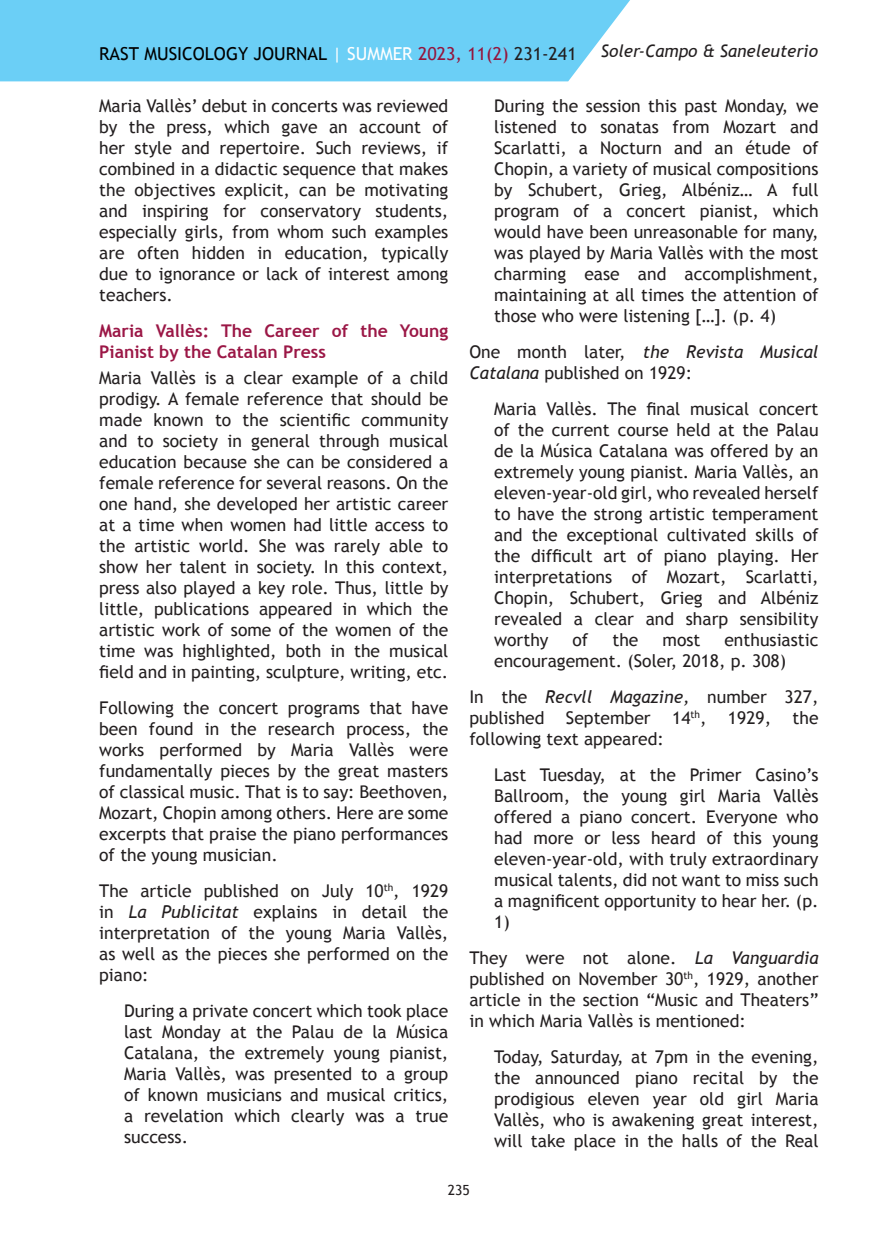
<style>
.page{position:relative;width:893px;height:1241px;background:#fff}
.page>*{position:absolute;margin:0;border:0;box-sizing:border-box;transform-origin:0 0}
.t1{font:17.85px "Trebuchet MS";color:#000}
.Metin_-_Gövde{font:17.5px/21px "Trebuchet MS";color:#231f20;text-align:justify}
.Metin_-_Başlık_2{font:700 17.5px/21px "Trebuchet MS";color:#9b1746}
.t2{font:italic 17.15px "Trebuchet MS";color:#231f20}
.t3{font:14px "Trebuchet MS";color:#231f20}
.s1{color:#fff}
.s2{color:#94163d}
.s3{color:#231f20}
.s4{font-style:italic}
</style>
<div class="page">
<div style="left:0;top:0;width:630px;height:81px;background:#6bcff6"></div>
<p class="t2" style="left:601px;top:41px;width:219px">Soler-Campo &amp; Saneleuterio</p>
<p class="t1" style="left:99px;top:43px;width:479px">RAST MUSICOLOGY JOURNAL <span class="s1">| SUMMER</span> <span class="s2">2023, 11(2)</span> <span class="s3">231-241</span></p>
<p class="Metin_-_Gövde" style="left:99px;top:96px;width:351px">Maria Vallès’ debut in concerts was reviewed by the press, which gave an account of her style and repertoire. Such reviews, if combined in a didactic sequence that makes the objectives explicit, can be motivating and inspiring for conservatory students, especially girls, from whom such examples are often hidden in education, typically due to ignorance or lack of interest among teachers.</p>
<p class="Metin_-_Başlık_2" style="left:99px;top:320px;width:351px">Maria Vallès: The Career of the Young<br>Pianist by the Catalan Press</p>
<p class="Metin_-_Gövde" style="left:99px;top:367px;width:351px">Maria Vallès is a clear example of a child prodigy. A female reference that should be made known to the scientific community and to society in general through musical education because she can be considered a female reference for several reasons. On the one hand, she developed her artistic career at a time when women had little access to the artistic world. She was rarely able to show her talent in society. In this context, press also played a key role. Thus, little by little, publications appeared in which the artistic work of some of the women of the time was highlighted, both in the musical field and in painting, sculpture, writing, etc.</p>
<p class="Metin_-_Gövde" style="left:99px;top:697px;width:351px">Following the concert programs that have been found in the research process, the works performed by Maria Vallès were fundamentally pieces by the great masters of classical music. That is to say: Beethoven, Mozart, Chopin among others. Here are some excerpts that praise the piano performances of the young musician.</p>
<p class="Metin_-_Gövde" style="left:99px;top:880px;width:351px">The article published on July 10<sup>th</sup>, 1929 in <span class="s4">La Publicitat</span> explains in detail the interpretation of the young Maria Vallès, as well as the pieces she performed on the piano:</p>
<p class="Metin_-_Gövde" style="left:124px;top:1000px;width:326px">During a private concert which took place last Monday at the Palau de la Música Catalana, the extremely young pianist, Maria Vallès, was presented to a group of known musicians and musical critics, a revelation which clearly was a true success.</p>
<p class="Metin_-_Gövde" style="left:494px;top:96px;width:326px">During the session this past Monday, we listened to sonatas from Mozart and Scarlatti, a Nocturn and an étude of Chopin, a variety of musical compositions by Schubert, Grieg, Albéniz… A full program of a concert pianist, which would have been unreasonable for many, was played by Maria Vallès with the most charming ease and accomplishment, maintaining at all times the attention of those who were listening […]. (p. 4)</p>
<p class="Metin_-_Gövde" style="left:469px;top:342px;width:351px">One month later, <span class="s4">the Revista Musical<br>Catalana</span> published on 1929:</p>
<p class="Metin_-_Gövde" style="left:494px;top:398px;width:326px">Maria Vallès. The final musical concert of the current course held at the Palau de la Música Catalana was offered by an extremely young pianist. Maria Vallès, an eleven-year-old girl, who revealed herself to have the strong artistic temperament and the exceptional cultivated skills of the difficult art of piano playing. Her interpretations of Mozart, Scarlatti, Chopin, Schubert, Grieg and Albéniz revealed a clear and sharp sensibility worthy</p>
<p class="Metin_-_Gövde" style="left:494px;top:629px;width:326px;text-indent:230px">enthusiastic encouragement. (Soler, 2018, p. 308)</p>
<p class="Metin_-_Gövde" style="left:469px;top:686px;width:351px">In the <span class="s4">Recvll Magazine,</span> number 327, published September 14<sup>th</sup>, 1929, the following text appeared:</p>
<p class="Metin_-_Gövde" style="left:494px;top:764px;width:326px">Last Tuesday, at the Primer Casino’s Ballroom, the young girl Maria Vallès offered a piano concert. Everyone who had more or less heard of this young eleven-year-old, with truly extraordinary musical talents, did not want to miss such a magnificent opportunity to hear her. (p.<br>1)</p>
<p class="Metin_-_Gövde" style="left:469px;top:947px;width:351px">They were not alone. <span class="s4">La Vanguardia </span>published on November 30<sup>th</sup>, 1929, another article in the section “Music and Theaters” in which Maria Vallès is mentioned:</p>
<p class="Metin_-_Gövde" style="left:494px;top:1046px;width:326px">Today, Saturday, at 7pm in the evening, the announced piano recital by the prodigious eleven year old girl Maria Vallès, who is awakening great interest, will take place in the halls of the Real</p>
<p class="Metin_-_Gövde" style="left:573px;top:629px;width:17px">of</p>
<p class="Metin_-_Gövde" style="left:612px;top:629px;width:28px">the</p>
<p class="Metin_-_Gövde" style="left:662px;top:629px;width:39px">most</p>
<p class="t3" style="left:448px;top:1181px;width:24px">235</p>
</div>
